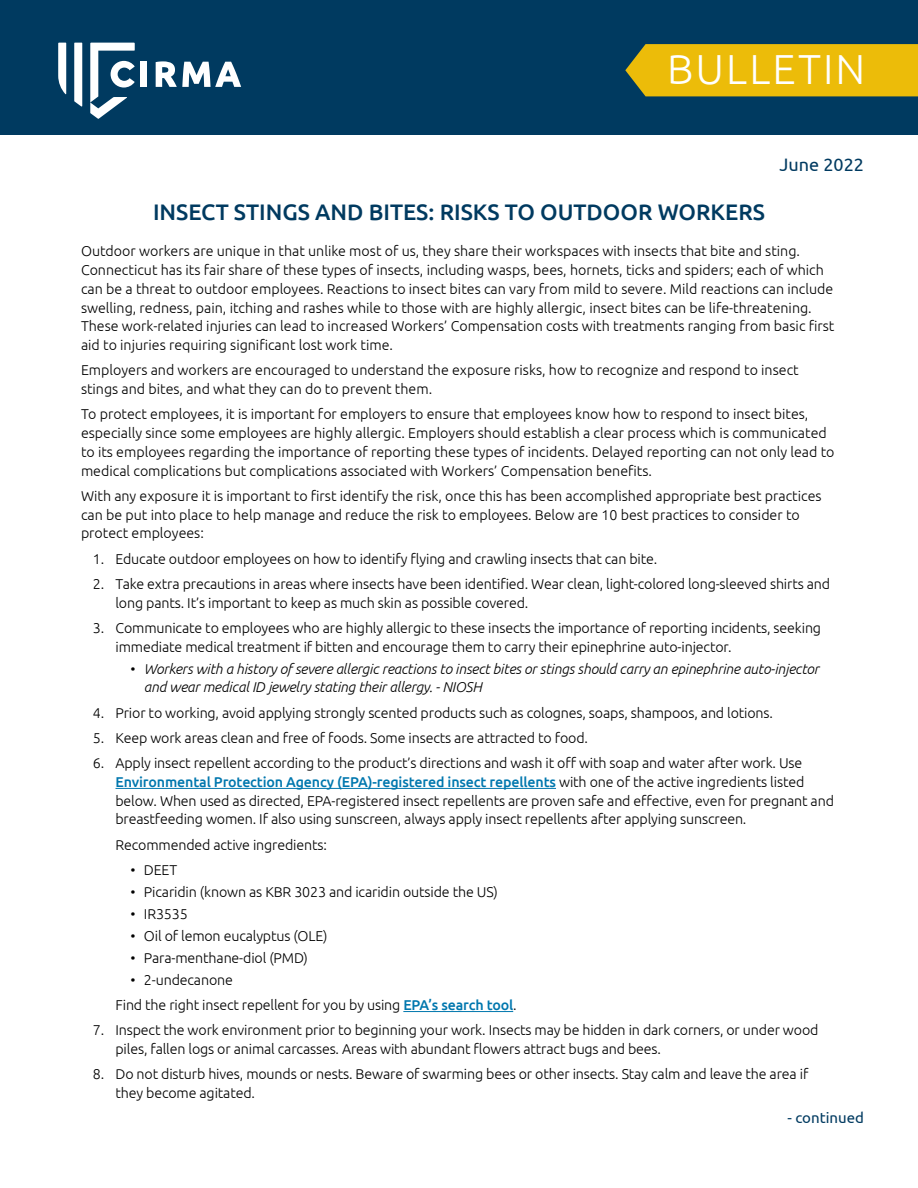
<style>
.page{position:relative;width:918px;height:1188px;background:#fff}
.page>*{position:absolute;margin:0;border:0;box-sizing:border-box;transform-origin:0 0}
.t1{font:300 42px "Ubuntu";letter-spacing:.05em;color:#fff}
.t2{font:500 22.5px "Ubuntu";color:#003a60}
.t3{font:18px "Ubuntu";color:#003a60}
.t4{font:15px "Ubuntu";color:#003a60}
.t5{font:300 14.25px/18.8px "Ubuntu";letter-spacing:-.01em;color:#000}
.t6{font:italic 300 14.25px/18.8px "Ubuntu";letter-spacing:-.01em;color:#000}
.s1{font-style:normal}
.s2{font-weight:500;color:#0077ae}
</style>
<div class="page">
<div style="left:0;top:0;width:918px;height:135px;background:#003a60"></div>
<hr style="left:116px;top:788px;width:440px;height:1px;background:#0077ae">
<hr style="left:403px;top:1011px;width:110px;height:1px;background:#0077ae">
<div style="left:140px;top:62px;width:7px;height:25px;background:#fff"></div>
<svg style="left:156px;top:61px;width:85px;height:26px"></svg>
<svg style="left:74px;top:43px;width:8px;height:64px"></svg>
<svg style="left:58px;top:43px;width:8px;height:51px"></svg>
<svg style="left:90px;top:43px;width:45px;height:76px"></svg>
<div style="left:625px;top:44px;width:293px;height:52px;background:#ecbc09"></div>
<h1 class="t1" style="left:667px;top:44px;width:200px">BULLETIN</h1>
<p class="t3" style="left:780px;top:153px;width:86px">June 2022</p>
<h2 class="t2" style="left:153px;top:198px;width:613px">INSECT STINGS AND BITES: RISKS TO OUTDOOR WORKERS</h2>
<p class="t5" style="left:81px;top:242px;width:755px">Outdoor workers are unique in that unlike most of us, they share their workspaces with insects that bite and sting.<br>Connecticut has its fair share of these types of insects, including wasps, bees, hornets, ticks and spiders; each of which can be a threat to outdoor employees. Reactions to insect bites can vary from mild to severe. Mild reactions can include swelling, redness, pain, itching and rashes while to those with are highly allergic, insect bites can be life-threatening.<br>These work-related injuries can lead to increased Workers’ Compensation costs with treatments ranging from basic first aid to injuries requiring significant lost work time.</p>
<p class="t5" style="left:81px;top:361px;width:719px">Employers and workers are encouraged to understand the exposure risks, how to recognize and respond to insect stings and bites, and what they can do to prevent them.</p>
<p class="t5" style="left:81px;top:405px;width:755px">To protect employees, it is important for employers to ensure that employees know how to respond to insect bites, especially since some employees are highly allergic. Employers should establish a clear process which is communicated to its employees regarding the importance of reporting these types of incidents. Delayed reporting can not only lead to medical complications but complications associated with Workers’ Compensation benefits.</p>
<p class="t5" style="left:81px;top:486px;width:742px">With any exposure it is important to first identify the risk, once this has been accomplished appropriate best practices can be put into place to help manage and reduce the risk to employees. Below are 10 best practices to consider to protect employees:</p>
<p class="t5" style="left:93px;top:549px;width:566px">1. Educate outdoor employees on how to identify flying and crawling insects that can bite.</p>
<p class="t5" style="left:115px;top:574px;width:716px;text-indent:-23px">2. Take extra precautions in areas where insects have been identified. Wear clean, light-colored long-sleeved shirts and long pants. It’s important to keep as much skin as possible covered.</p>
<p class="t5" style="left:115px;top:618px;width:707px;text-indent:-23px">3. Communicate to employees who are highly allergic to these insects the importance of reporting incidents, seeking immediate medical treatment if bitten and encourage them to carry their epinephrine auto-injector.</p>
<p class="t6" style="left:144px;top:659px;width:677px;text-indent:-13px"><span class="s1">•</span> Workers with a history of severe allergic reactions to insect bites or stings should carry an epinephrine auto-injector and wear medical ID jewelry stating their allergy. - NIOSH</p>
<p class="t5" style="left:93px;top:703px;width:682px">4. Prior to working, avoid applying strongly scented products such as colognes, soaps, shampoos, and lotions.</p>
<p class="t5" style="left:93px;top:728px;width:497px">5. Keep work areas clean and free of foods. Some insects are attracted to food.</p>
<p class="t5" style="left:115px;top:753px;width:720px;text-indent:-23px">6. Apply insect repellent according to the product’s directions and wash it off with soap and water after work. Use <span class="s2">Environmental Protection Agency (EPA)-registered insect repellents</span> with one of the active ingredients listed below. When used as directed, EPA-registered insect repellents are proven safe and effective, even for pregnant and breastfeeding women. If also using sunscreen, always apply insect repellents after applying sunscreen.</p>
<p class="t5" style="left:115px;top:835px;width:213px">Recommended active ingredients:</p>
<p class="t5" style="left:131px;top:860px;width:48px">• DEET</p>
<p class="t5" style="left:131px;top:882px;width:369px">• Picaridin (known as KBR 3023 and icaridin outside the US)</p>
<p class="t5" style="left:131px;top:904px;width:59px">• IR3535</p>
<p class="t5" style="left:131px;top:926px;width:199px">• Oil of lemon eucalyptus (OLE)</p>
<p class="t5" style="left:131px;top:948px;width:179px">• Para-menthane-diol (PMD)</p>
<p class="t5" style="left:115px;top:967px;width:403px;line-height:25.2px;text-indent:15px">• 2-undecanone<br>Find the right insect repellent for you by using <span class="s2">EPA’s search tool</span>.</p>
<p class="t5" style="left:115px;top:1020px;width:705px;text-indent:-23px">7. Inspect the work environment prior to beginning your work. Insects may be hidden in dark corners, or under wood piles, fallen logs or animal carcasses. Areas with abundant flowers attract bugs and bees.</p>
<p class="t5" style="left:115px;top:1064px;width:694px;text-indent:-23px">8. Do not disturb hives, mounds or nests. Beware of swarming bees or other insects. Stay calm and leave the area if they become agitated.</p>
<p class="t4" style="left:788px;top:1109px;width:78px">- continued</p>
</div>
